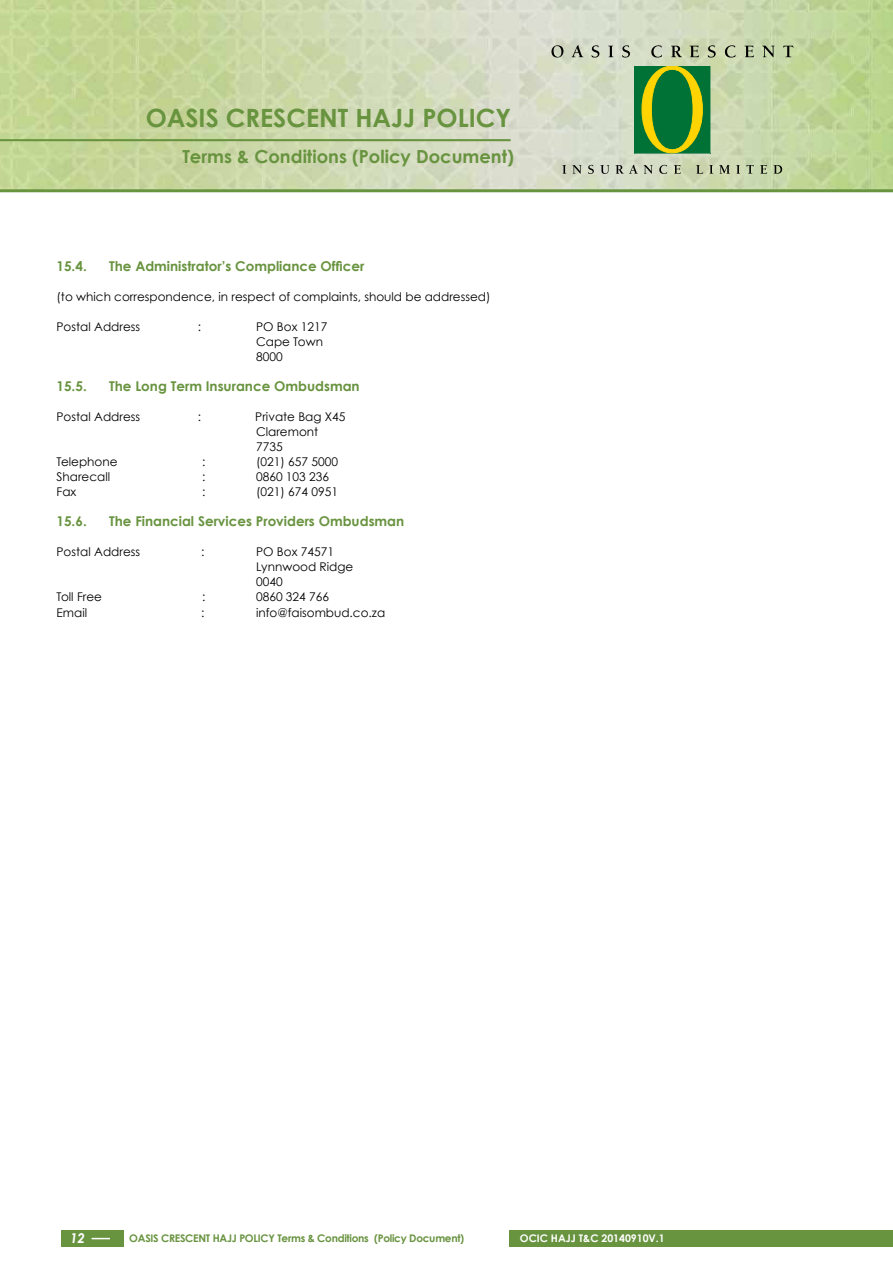
<style>
.page{position:relative;width:893px;height:1263px;background:#fff}
.page>*{position:absolute;margin:0;border:0;box-sizing:border-box;transform-origin:0 0}
.t1{font:700 25.2px "Century Gothic";color:#68933f}
.t2{font:700 18px "Century Gothic";color:#68933f}
.t3{font:700 13.5px "Century Gothic";color:#68933f}
.t4{font:italic 700 13.5px "Century Gothic";color:#fff}
.t5{font:12px/15px "Century Gothic";color:#000}
.t6{font:700 10.5px "Century Gothic";letter-spacing:-.025em;color:#68933f}
.t7{font:700 10.5px "Century Gothic";color:#fff}
</style>
<div class="page">
<img style="left:0;top:0;width:893px;height:189px">
<div style="left:61px;top:1230px;width:63px;height:17px;background:#68933f"></div>
<svg style="left:92px;top:1238px;width:18px;height:1px"></svg>
<div style="left:510px;top:1230px;width:383px;height:17px;background:#68933f"></div>
<hr style="left:0;top:139px;width:511px;height:2px;background:#68933f">
<hr style="left:0;top:189px;width:893px;height:3px;background:#68933f">
<svg style="left:634px;top:66px;width:76px;height:87px;background:#408a28"></svg>
<svg style="left:551px;top:45px;width:12px;height:13px"></svg>
<svg style="left:572px;top:45px;width:11px;height:12px"></svg>
<svg style="left:592px;top:45px;width:7px;height:13px"></svg>
<svg style="left:608px;top:46px;width:5px;height:11px"></svg>
<svg style="left:622px;top:45px;width:8px;height:13px"></svg>
<svg style="left:651px;top:45px;width:11px;height:13px"></svg>
<svg style="left:671px;top:46px;width:11px;height:11px"></svg>
<svg style="left:690px;top:46px;width:9px;height:11px"></svg>
<svg style="left:708px;top:45px;width:8px;height:13px"></svg>
<svg style="left:725px;top:45px;width:10px;height:13px"></svg>
<svg style="left:745px;top:46px;width:9px;height:11px"></svg>
<svg style="left:762px;top:46px;width:12px;height:11px"></svg>
<svg style="left:783px;top:46px;width:10px;height:11px"></svg>
<svg style="left:562px;top:165px;width:4px;height:9px"></svg>
<svg style="left:572px;top:165px;width:9px;height:9px"></svg>
<svg style="left:588px;top:165px;width:6px;height:9px"></svg>
<svg style="left:600px;top:165px;width:9px;height:9px"></svg>
<svg style="left:615px;top:165px;width:23px;height:9px"></svg>
<svg style="left:644px;top:165px;width:9px;height:9px"></svg>
<svg style="left:659px;top:165px;width:8px;height:9px"></svg>
<svg style="left:674px;top:165px;width:7px;height:9px"></svg>
<svg style="left:696px;top:165px;width:7px;height:9px"></svg>
<svg style="left:709px;top:165px;width:4px;height:9px"></svg>
<svg style="left:719px;top:165px;width:11px;height:9px"></svg>
<svg style="left:736px;top:165px;width:4px;height:9px"></svg>
<svg style="left:746px;top:165px;width:8px;height:9px"></svg>
<svg style="left:760px;top:165px;width:7px;height:9px"></svg>
<svg style="left:773px;top:165px;width:9px;height:9px"></svg>
<h1 class="t1" style="left:146px;top:102px;width:367px">OASIS CRESCENT HAJJ POLICY</h1>
<h2 class="t2" style="left:182px;top:145px;width:333px">Terms &amp; Conditions (Policy Document)</h2>
<p class="t3" style="left:57px;top:258px;width:32px">15.4.</p>
<p class="t3" style="left:109px;top:258px;width:257px">The Administrator’s Compliance Officer</p>
<p class="t5" style="left:57px;top:289px;width:435px">(to which correspondence, in respect of complaints, should be addressed)</p>
<p class="t5" style="left:57px;top:319px;width:85px">Postal Address</p>
<p class="t5" style="left:198px;top:319px;width:5px">:</p>
<p class="t5" style="left:256px;top:319px;width:73px">PO Box 1217<br>Cape Town<br>8000</p>
<p class="t3" style="left:57px;top:378px;width:32px">15.5.</p>
<p class="t3" style="left:109px;top:378px;width:252px">The Long Term Insurance Ombudsman</p>
<p class="t5" style="left:57px;top:409px;width:85px">Postal Address</p>
<p class="t5" style="left:198px;top:409px;width:5px">:</p>
<p class="t5" style="left:255px;top:409px;width:92px">Private Bag X45<br>Claremont<br>7735</p>
<p class="t5" style="left:57px;top:454px;width:63px">Telephone</p>
<p class="t5" style="left:202px;top:454px;width:5px">:</p>
<p class="t5" style="left:256px;top:454px;width:83px">(021) 657 5000</p>
<p class="t5" style="left:57px;top:469px;width:55px">Sharecall</p>
<p class="t5" style="left:202px;top:469px;width:5px">:</p>
<p class="t5" style="left:256px;top:469px;width:75px">0860 103 236</p>
<p class="t5" style="left:57px;top:484px;width:21px">Fax</p>
<p class="t5" style="left:202px;top:484px;width:5px">:</p>
<p class="t5" style="left:256px;top:484px;width:83px">(021) 674 0951</p>
<p class="t3" style="left:57px;top:513px;width:32px">15.6.</p>
<p class="t3" style="left:109px;top:513px;width:297px">The Financial Services Providers Ombudsman</p>
<p class="t5" style="left:57px;top:544px;width:85px">Postal Address</p>
<p class="t5" style="left:201px;top:544px;width:5px">:</p>
<p class="t5" style="left:256px;top:544px;width:99px">PO Box 74571<br>Lynnwood Ridge<br>0040</p>
<p class="t5" style="left:57px;top:589px;width:47px">Toll Free</p>
<p class="t5" style="left:202px;top:589px;width:5px">:</p>
<p class="t5" style="left:256px;top:589px;width:75px">0860 324 766</p>
<p class="t5" style="left:57px;top:605px;width:32px">Email</p>
<p class="t5" style="left:201px;top:605px;width:5px">:</p>
<p class="t5" style="left:256px;top:605px;width:131px">info@faisombud.co.za</p>
<p class="t4" style="left:70px;top:1229px;width:17px">12</p>
<p class="t6" style="left:129px;top:1232px;width:337px">OASIS CRESCENT HAJJ POLICY Terms &amp; Conditions (Policy Document)</p>
<p class="t7" style="left:520px;top:1232px;width:146px">OCIC HAJJ T&amp;C 20140910V.1</p>
</div>
